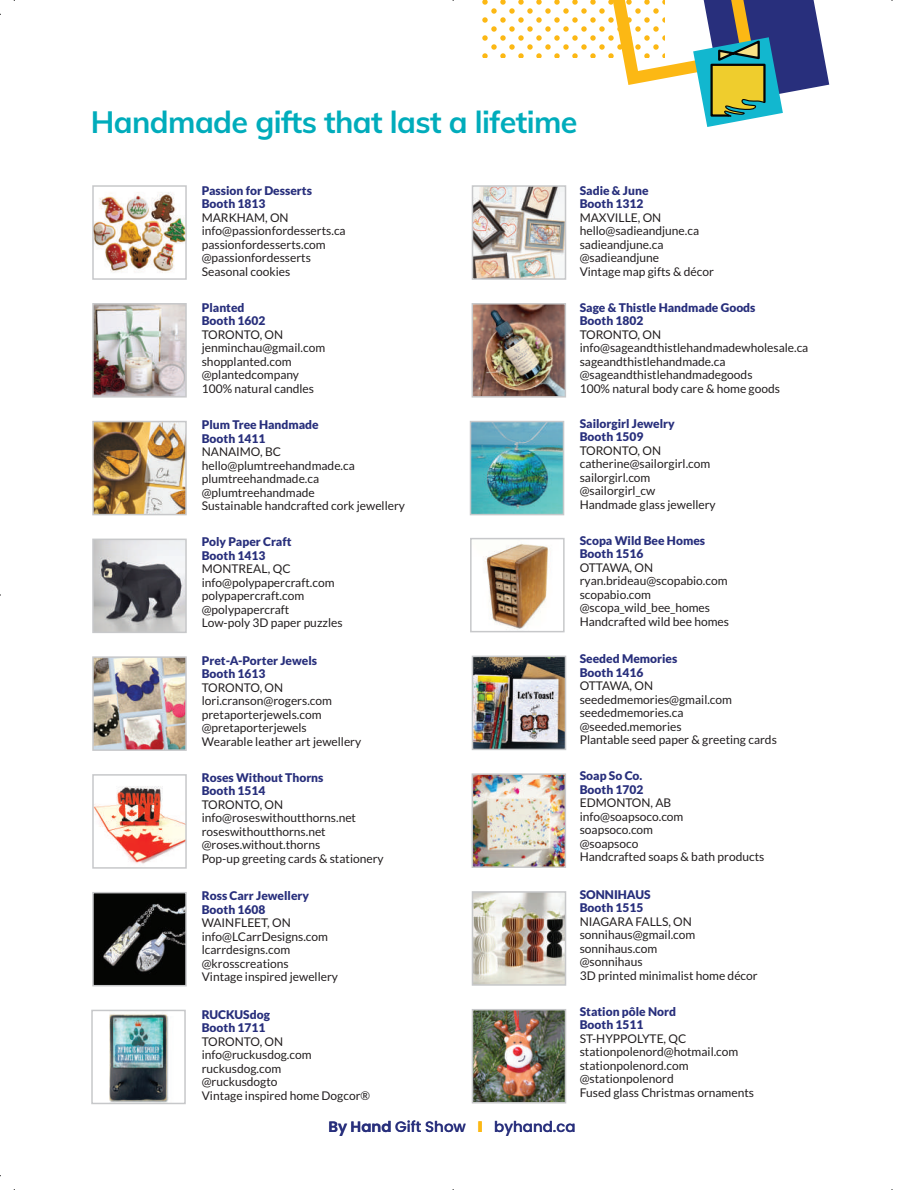
<style>
.page{position:relative;width:904px;height:1190px;background:#fff}
.page>*{position:absolute;margin:0;border:0;box-sizing:border-box;transform-origin:0 0}
.t1{font:700 30.45px "Muli";letter-spacing:-.02em;color:#00acbb}
.t2{font:500 15px "Poppins";color:#282f7c}
.t3{font:12px/13.5px "Lato";color:#231f20}
.t4{font:900 12px/13.5px "Lato";color:#282f7c}
.s1{font-weight:600}
.s2{font-weight:900;color:#fcb814}
</style>
<div class="page">
<img style="left:95px;top:306px;width:89px;height:88px">
<div style="left:92px;top:303px;width:95px;height:94px;border:2px solid #c7c8ca"></div>
<img style="left:95px;top:424px;width:89px;height:88px">
<div style="left:92px;top:421px;width:95px;height:94px;border:2px solid #c7c8ca"></div>
<img style="left:475px;top:188px;width:88px;height:89px">
<div style="left:472px;top:185px;width:94px;height:95px;border:2px solid #c7c8ca"></div>
<img style="left:95px;top:192px;width:89px;height:81px">
<div style="left:92px;top:185px;width:95px;height:95px;border:2px solid #c7c8ca"></div>
<img style="left:95px;top:541px;width:89px;height:89px">
<div style="left:92px;top:538px;width:95px;height:95px;border:2px solid #c7c8ca"></div>
<img style="left:474px;top:306px;width:89px;height:88px">
<div style="left:471px;top:303px;width:95px;height:94px;border:2px solid #c7c8ca"></div>
<img style="left:95px;top:659px;width:89px;height:89px">
<div style="left:92px;top:656px;width:95px;height:95px;border:2px solid #c7c8ca"></div>
<img style="left:483px;top:544px;width:65px;height:85px">
<div style="left:470px;top:538px;width:94px;height:94px;border:2px solid #c7c8ca"></div>
<img style="left:95px;top:786px;width:89px;height:78px">
<div style="left:92px;top:774px;width:95px;height:94px;border:2px solid #c7c8ca"></div>
<img style="left:475px;top:658px;width:88px;height:89px">
<div style="left:472px;top:655px;width:94px;height:95px;border:2px solid #c7c8ca"></div>
<img style="left:95px;top:895px;width:89px;height:88px">
<div style="left:92px;top:892px;width:95px;height:94px;border:2px solid #c7c8ca"></div>
<img style="left:474px;top:776px;width:89px;height:89px">
<div style="left:471px;top:773px;width:95px;height:95px;border:2px solid #c7c8ca"></div>
<img style="left:109px;top:1013px;width:60px;height:88px">
<div style="left:91px;top:1009px;width:95px;height:95px;border:2px solid #c7c8ca"></div>
<img style="left:475px;top:894px;width:88px;height:88px">
<div style="left:472px;top:891px;width:94px;height:94px;border:2px solid #c7c8ca"></div>
<img style="left:475px;top:1012px;width:88px;height:88px">
<div style="left:472px;top:1009px;width:94px;height:94px;border:2px solid #c7c8ca"></div>
<img style="left:473px;top:424px;width:88px;height:88px">
<div style="left:470px;top:421px;width:94px;height:94px;border:2px solid #c7c8ca"></div>
<svg style="left:482px;top:1px;width:114px;height:56px"></svg>
<svg style="left:599px;top:1px;width:230px;height:126px"></svg>
<hr style="left:432px;top:0;width:42px;height:1px;background:#000">
<hr style="left:432px;top:1189px;width:42px;height:1px;background:#000">
<hr style="left:0;top:574px;width:1px;height:42px;background:#000">
<h1 class="t1" style="left:91px;top:100px;width:488px">Handmade gifts that last a lifetime</h1>
<p class="t4" style="left:202px;top:184px;width:112px">Passion for Desserts<br>Booth 1813</p>
<p class="t3" style="left:202px;top:211px;width:145px">MARKHAM, ON info@passionfordesserts.ca passionfordesserts.com @passionfordesserts<br>Seasonal cookies</p>
<p class="t4" style="left:202px;top:301px;width:65px">Planted<br>Booth 1602</p>
<p class="t3" style="left:202px;top:328px;width:125px">TORONTO, ON jenminchau@gmail.com shopplanted.com @plantedcompany<br>100% natural candles</p>
<p class="t4" style="left:202px;top:418px;width:118px">Plum Tree Handmade<br>Booth 1411</p>
<p class="t3" style="left:202px;top:445px;width:205px">NANAIMO, BC hello@plumtreehandmade.ca plumtreehandmade.ca @plumtreehandmade<br>Sustainable handcrafted cork jewellery</p>
<p class="t4" style="left:202px;top:535px;width:91px">Poly Paper Craft<br>Booth 1413</p>
<p class="t3" style="left:202px;top:562px;width:142px">MONTREAL, QC info@polypapercraft.com polypapercraft.com @polypapercraft<br>Low-poly 3D paper puzzles</p>
<p class="t4" style="left:202px;top:653px;width:117px">Pret-A-Porter Jewels<br>Booth 1613</p>
<p class="t3" style="left:202px;top:680px;width:161px">TORONTO, ON lori.cranson@rogers.com pretaporterjewels.com @pretaporterjewels<br>Wearable leather art jewellery</p>
<p class="t4" style="left:202px;top:770px;width:123px">Roses Without Thorns<br>Booth 1514</p>
<p class="t3" style="left:202px;top:797px;width:183px">TORONTO, ON info@roseswithoutthorns.net roseswithoutthorns.net @roses.without.thorns<br>Pop-up greeting cards &amp; stationery</p>
<p class="t4" style="left:202px;top:889px;width:109px">Ross Carr Jewellery<br>Booth 1608</p>
<p class="t3" style="left:202px;top:916px;width:138px">WAINFLEET, ON info@LCarrDesigns.com lcarrdesigns.com @krosscreations<br>Vintage inspired jewellery</p>
<p class="t4" style="left:202px;top:1007px;width:70px">RUCKUSdog<br>Booth 1711</p>
<p class="t3" style="left:202px;top:1034px;width:170px">TORONTO, ON info@ruckusdog.com ruckusdog.com<br>@ruckusdogto<br>Vintage inspired home Dogcor®</p>
<p class="t4" style="left:580px;top:184px;width:70px">Sadie &amp; June<br>Booth 1312</p>
<p class="t3" style="left:580px;top:211px;width:136px">MAXVILLE, ON hello@sadieandjune.ca sadieandjune.ca @sadieandjune<br>Vintage map gifts &amp; décor</p>
<p class="t4" style="left:580px;top:301px;width:177px">Sage &amp; Thistle Handmade Goods<br>Booth 1802</p>
<p class="t3" style="left:580px;top:328px;width:230px">TORONTO, ON info@sageandthistlehandmadewholesale.ca sageandthistlehandmade.ca @sageandthistlehandmadegoods<br>100% natural body care &amp; home goods</p>
<p class="t4" style="left:580px;top:416px;width:97px">Sailorgirl Jewelry<br>Booth 1509</p>
<p class="t3" style="left:580px;top:443px;width:138px">TORONTO, ON catherine@sailorgirl.com sailorgirl.com @sailorgirl_cw<br>Handmade glass jewellery</p>
<p class="t4" style="left:580px;top:533px;width:127px">Scopa Wild Bee Homes<br>Booth 1516</p>
<p class="t3" style="left:580px;top:560px;width:151px">OTTAWA, ON ryan.brideau@scopabio.com scopabio.com @scopa_wild_bee_homes<br>Handcrafted wild bee homes</p>
<p class="t4" style="left:580px;top:652px;width:99px">Seeded Memories<br>Booth 1416</p>
<p class="t3" style="left:580px;top:679px;width:199px">OTTAWA, ON seededmemories@gmail.com seededmemories.ca @seeded.memories<br>Plantable seed paper &amp; greeting cards</p>
<p class="t4" style="left:580px;top:769px;width:65px">Soap So Co.<br>Booth 1702</p>
<p class="t3" style="left:580px;top:796px;width:186px">EDMONTON, AB info@soapsoco.com<br>soapsoco.com<br>@soapsoco<br>Handcrafted soaps &amp; bath products</p>
<p class="t4" style="left:580px;top:887px;width:72px">SONNIHAUS<br>Booth 1515</p>
<p class="t3" style="left:580px;top:914px;width:179px">NIAGARA FALLS, ON sonnihaus@gmail.com sonnihaus.com<br>@sonnihaus<br>3D printed minimalist home décor</p>
<p class="t4" style="left:580px;top:1004px;width:98px">Station pôle Nord<br>Booth 1511</p>
<p class="t3" style="left:580px;top:1031px;width:176px">ST-HYPPOLYTE, QC stationpolenord@hotmail.com stationpolenord.com @stationpolenord<br>Fused glass Christmas ornaments</p>
<p class="t2" style="left:328px;top:1121px;width:249px"><span class="s1">By Hand</span> Gift Show <span class="s2">I</span> byhand.ca</p>
</div>
